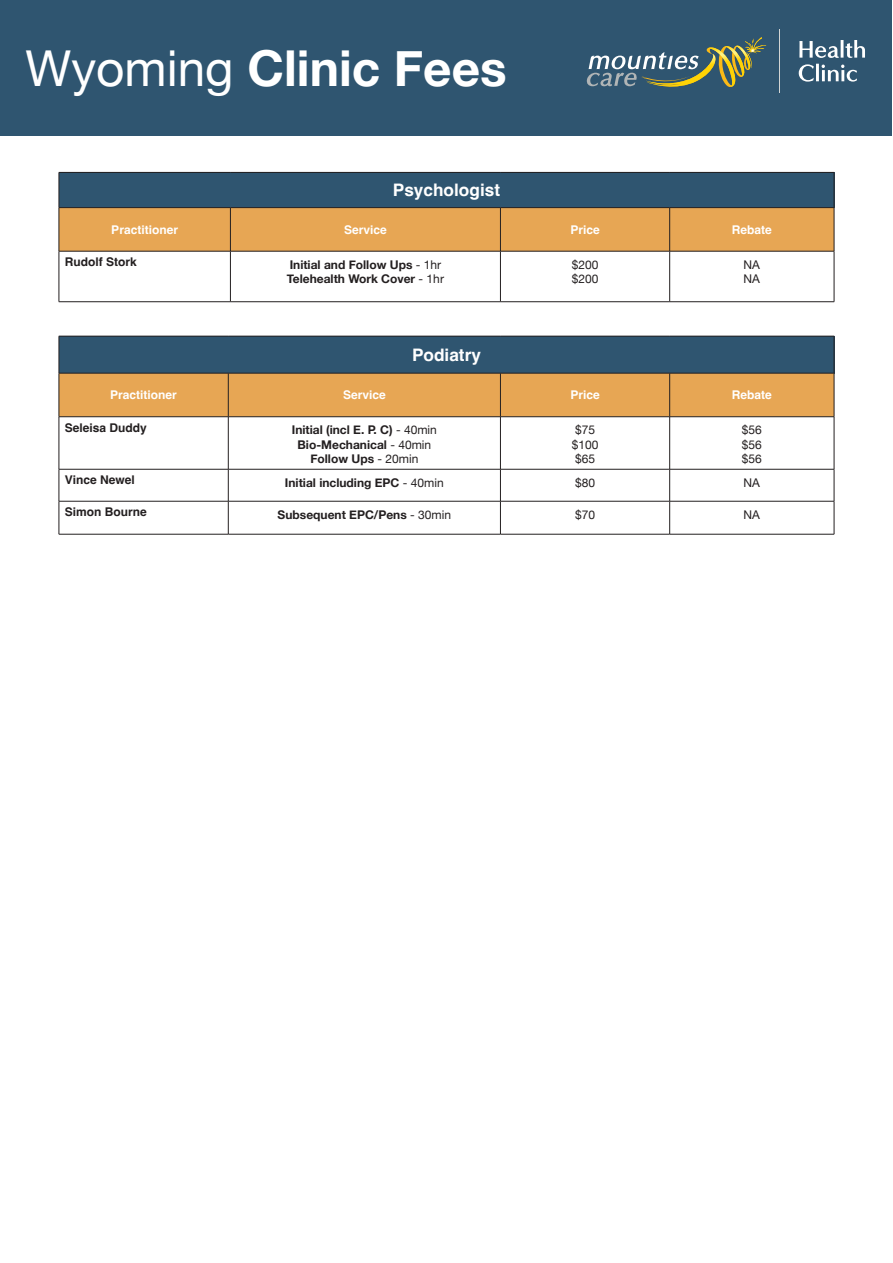
<style>
.page{position:relative;width:893px;height:1263px;background:#fff}
.page>*{position:absolute;margin:0;border:0;box-sizing:border-box;transform-origin:0 0}
.t1{font:700 49.5px "Helvetica Neue";color:#fff}
.t2{font:700 17.25px "Helvetica";color:#fff}
.t3{font:700 12px "Helvetica Neue";color:#231f20}
.t4{font:700 12px "Helvetica";color:#fff}
.t5{font:700 12px "Helvetica";color:#231f20}
.t6{font:12px "Helvetica Neue";color:#231f20}
.s1{font-weight:400}
</style>
<div class="page">
<div style="left:1px;top:1px;width:891px;height:135px;background:#2f5570"></div>
<div style="left:59px;top:336px;width:775px;height:37px;background:#2f5570"></div>
<div style="left:60px;top:374px;width:774px;height:42px;background:#e7a654"></div>
<hr style="left:59px;top:336px;width:169px;height:1px;background:#231f20">
<hr style="left:59px;top:336px;width:1px;height:37px;background:#231f20">
<hr style="left:228px;top:336px;width:272px;height:1px;background:#231f20">
<hr style="left:500px;top:336px;width:170px;height:1px;background:#231f20">
<hr style="left:670px;top:336px;width:164px;height:1px;background:#231f20">
<hr style="left:834px;top:336px;width:1px;height:37px;background:#231f20">
<hr style="left:59px;top:373px;width:169px;height:1px;background:#231f20">
<hr style="left:59px;top:373px;width:1px;height:44px;background:#231f20">
<hr style="left:228px;top:373px;width:272px;height:1px;background:#231f20">
<hr style="left:228px;top:373px;width:1px;height:44px;background:#231f20">
<hr style="left:500px;top:373px;width:170px;height:1px;background:#231f20">
<hr style="left:500px;top:373px;width:1px;height:44px;background:#231f20">
<hr style="left:670px;top:373px;width:164px;height:1px;background:#231f20">
<hr style="left:669px;top:373px;width:1px;height:44px;background:#231f20">
<hr style="left:834px;top:373px;width:1px;height:44px;background:#231f20">
<hr style="left:59px;top:416px;width:169px;height:1px;background:#231f20">
<hr style="left:59px;top:417px;width:1px;height:52px;background:#231f20">
<hr style="left:228px;top:416px;width:272px;height:1px;background:#231f20">
<hr style="left:228px;top:417px;width:1px;height:52px;background:#231f20">
<hr style="left:500px;top:416px;width:170px;height:1px;background:#231f20">
<hr style="left:500px;top:417px;width:1px;height:52px;background:#231f20">
<hr style="left:670px;top:416px;width:164px;height:1px;background:#231f20">
<hr style="left:669px;top:417px;width:1px;height:52px;background:#231f20">
<hr style="left:834px;top:417px;width:1px;height:52px;background:#231f20">
<hr style="left:59px;top:469px;width:169px;height:1px;background:#231f20">
<hr style="left:59px;top:469px;width:1px;height:32px;background:#231f20">
<hr style="left:228px;top:469px;width:272px;height:1px;background:#231f20">
<hr style="left:228px;top:469px;width:1px;height:32px;background:#231f20">
<hr style="left:500px;top:469px;width:170px;height:1px;background:#231f20">
<hr style="left:500px;top:469px;width:1px;height:32px;background:#231f20">
<hr style="left:670px;top:469px;width:164px;height:1px;background:#231f20">
<hr style="left:669px;top:469px;width:1px;height:32px;background:#231f20">
<hr style="left:834px;top:469px;width:1px;height:32px;background:#231f20">
<hr style="left:59px;top:501px;width:169px;height:1px;background:#231f20">
<hr style="left:59px;top:501px;width:1px;height:33px;background:#231f20">
<hr style="left:228px;top:501px;width:272px;height:1px;background:#231f20">
<hr style="left:228px;top:501px;width:1px;height:33px;background:#231f20">
<hr style="left:500px;top:501px;width:170px;height:1px;background:#231f20">
<hr style="left:500px;top:501px;width:1px;height:33px;background:#231f20">
<hr style="left:670px;top:501px;width:164px;height:1px;background:#231f20">
<hr style="left:669px;top:501px;width:1px;height:33px;background:#231f20">
<hr style="left:834px;top:501px;width:1px;height:33px;background:#231f20">
<hr style="left:59px;top:534px;width:169px;height:1px;background:#231f20">
<hr style="left:228px;top:534px;width:272px;height:1px;background:#231f20">
<hr style="left:500px;top:534px;width:170px;height:1px;background:#231f20">
<hr style="left:670px;top:534px;width:164px;height:1px;background:#231f20">
<div style="left:59px;top:172px;width:775px;height:36px;background:#2f5570"></div>
<div style="left:60px;top:208px;width:774px;height:43px;background:#e7a654"></div>
<hr style="left:59px;top:172px;width:171px;height:1px;background:#231f20">
<hr style="left:59px;top:173px;width:1px;height:34px;background:#231f20">
<hr style="left:230px;top:172px;width:270px;height:1px;background:#231f20">
<hr style="left:500px;top:172px;width:170px;height:1px;background:#231f20">
<hr style="left:670px;top:172px;width:164px;height:1px;background:#231f20">
<hr style="left:834px;top:173px;width:1px;height:34px;background:#231f20">
<hr style="left:59px;top:207px;width:171px;height:1px;background:#231f20">
<hr style="left:59px;top:208px;width:1px;height:43px;background:#231f20">
<hr style="left:230px;top:207px;width:270px;height:1px;background:#231f20">
<hr style="left:230px;top:208px;width:1px;height:43px;background:#231f20">
<hr style="left:500px;top:207px;width:170px;height:1px;background:#231f20">
<hr style="left:500px;top:208px;width:1px;height:43px;background:#231f20">
<hr style="left:670px;top:207px;width:164px;height:1px;background:#231f20">
<hr style="left:669px;top:208px;width:1px;height:43px;background:#231f20">
<hr style="left:834px;top:208px;width:1px;height:43px;background:#231f20">
<hr style="left:59px;top:251px;width:171px;height:1px;background:#231f20">
<hr style="left:59px;top:251px;width:1px;height:51px;background:#231f20">
<hr style="left:230px;top:251px;width:270px;height:1px;background:#231f20">
<hr style="left:230px;top:251px;width:1px;height:51px;background:#231f20">
<hr style="left:500px;top:251px;width:170px;height:1px;background:#231f20">
<hr style="left:500px;top:251px;width:1px;height:51px;background:#231f20">
<hr style="left:670px;top:251px;width:164px;height:1px;background:#231f20">
<hr style="left:669px;top:251px;width:1px;height:51px;background:#231f20">
<hr style="left:834px;top:251px;width:1px;height:51px;background:#231f20">
<hr style="left:59px;top:301px;width:171px;height:1px;background:#231f20">
<hr style="left:230px;top:301px;width:270px;height:1px;background:#231f20">
<hr style="left:500px;top:301px;width:170px;height:1px;background:#231f20">
<hr style="left:670px;top:301px;width:164px;height:1px;background:#231f20">
<svg style="left:586px;top:37px;width:180px;height:50px"></svg>
<hr style="left:779px;top:29px;width:1px;height:64px;background:#d2d5d4">
<svg style="left:799px;top:40px;width:66px;height:18px"></svg>
<svg style="left:799px;top:64px;width:58px;height:18px"></svg>
<p class="t1" style="left:26px;top:30px;width:483px"><span class="s1">Wyoming</span> Clinic Fees</p>
<p class="t2" style="left:393px;top:180px;width:109px">Psychologist</p>
<p class="t4" style="left:111px;top:222px;width:68px">Practitioner</p>
<p class="t4" style="left:344px;top:222px;width:44px">Service</p>
<p class="t4" style="left:570px;top:222px;width:31px">Price</p>
<p class="t4" style="left:732px;top:222px;width:42px">Rebate</p>
<p class="t5" style="left:65px;top:255px;width:74px">Rudolf Stork</p>
<p class="t3" style="left:290px;top:255px;width:153px">Initial and Follow Ups <span class="s1">- 1hr</span></p>
<p class="t3" style="left:287px;top:270px;width:159px">Telehealth Work Cover <span class="s1">- 1hr</span></p>
<p class="t6" style="left:572px;top:256px;width:28px">$200</p>
<p class="t6" style="left:572px;top:270px;width:28px">$200</p>
<p class="t6" style="left:744px;top:256px;width:18px">NA</p>
<p class="t6" style="left:744px;top:270px;width:18px">NA</p>
<p class="t2" style="left:412px;top:344px;width:70px">Podiatry</p>
<p class="t4" style="left:110px;top:388px;width:68px">Practitioner</p>
<p class="t4" style="left:343px;top:388px;width:44px">Service</p>
<p class="t4" style="left:570px;top:388px;width:31px">Price</p>
<p class="t4" style="left:732px;top:388px;width:42px">Rebate</p>
<p class="t5" style="left:65px;top:420px;width:84px">Seleisa Duddy</p>
<p class="t3" style="left:292px;top:421px;width:147px">Initial (incl E. P. C) <span class="s1">- 40min</span></p>
<p class="t3" style="left:297px;top:435px;width:135px">Bio-Mechanical <span class="s1">- 40min</span></p>
<p class="t3" style="left:310px;top:450px;width:109px">Follow Ups <span class="s1">- 20min</span></p>
<p class="t6" style="left:575px;top:421px;width:22px">$75</p>
<p class="t6" style="left:572px;top:436px;width:28px">$100</p>
<p class="t6" style="left:575px;top:450px;width:22px">$65</p>
<p class="t6" style="left:742px;top:421px;width:22px">$56</p>
<p class="t6" style="left:742px;top:436px;width:22px">$56</p>
<p class="t6" style="left:742px;top:450px;width:22px">$56</p>
<p class="t5" style="left:65px;top:473px;width:71px">Vince Newel</p>
<p class="t3" style="left:285px;top:473px;width:160px">Initial including EPC <span class="s1">- 40min</span></p>
<p class="t6" style="left:575px;top:474px;width:22px">$80</p>
<p class="t6" style="left:744px;top:474px;width:18px">NA</p>
<p class="t5" style="left:65px;top:505px;width:84px">Simon Bourne</p>
<p class="t3" style="left:278px;top:505px;width:175px">Subsequent EPC/Pens <span class="s1">- 30min</span></p>
<p class="t6" style="left:575px;top:506px;width:22px">$70</p>
<p class="t6" style="left:744px;top:506px;width:18px">NA</p>
</div>
